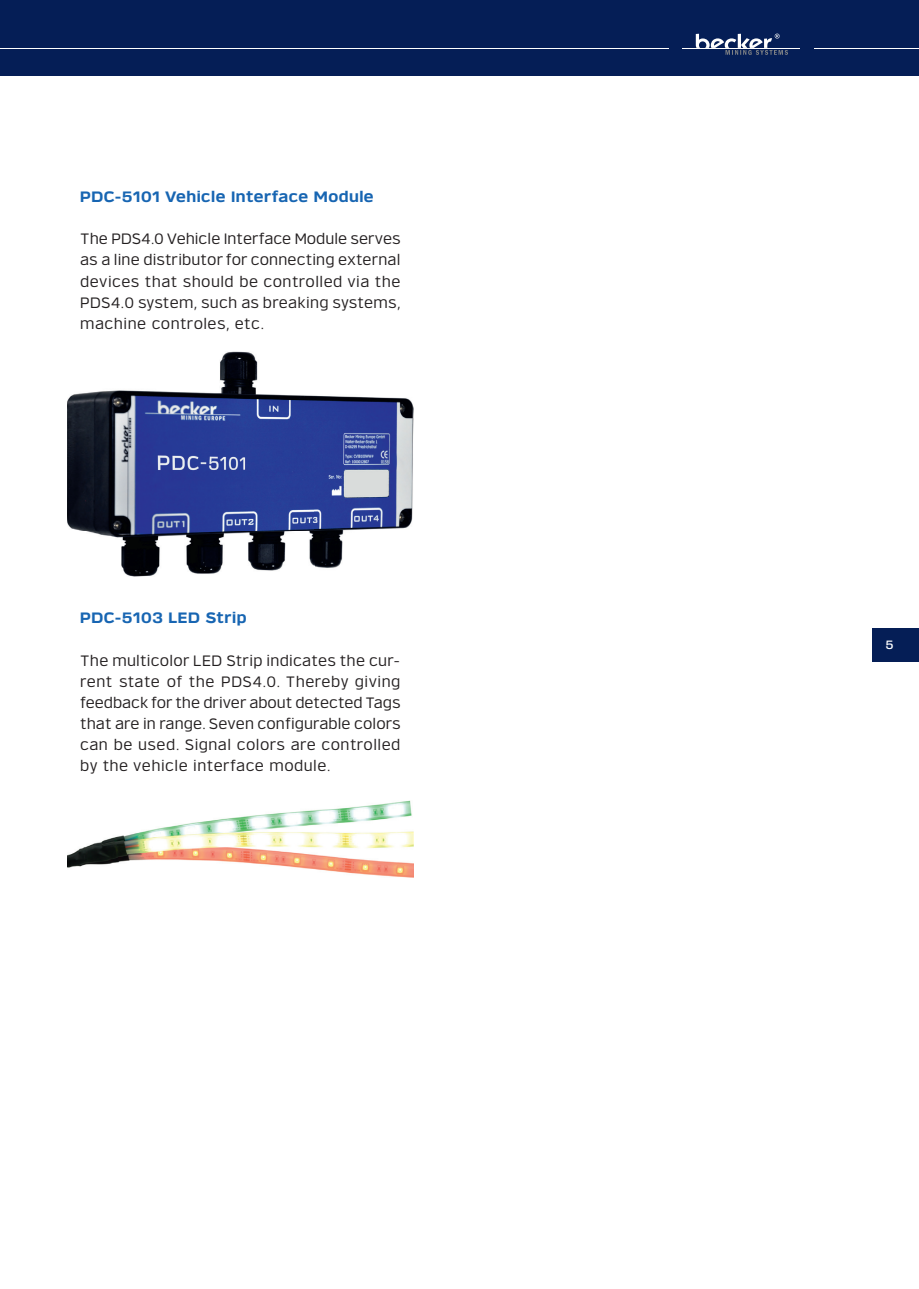
<style>
.page{position:relative;width:919px;height:1289px;background:#fff}
.page>*{position:absolute;margin:0;border:0;box-sizing:border-box;transform-origin:0 0}
.t1{font:15px/21px "Verbatim";letter-spacing:.03em;color:#231f20;text-align:justify}
.t2{font:700 15px "Verbatim";letter-spacing:.03em;color:#1765b2}
.t3{font:500 12px "Verbatim";color:#fff}
</style>
<div class="page">
<div style="left:0;top:0;width:918px;height:76px;background:#051e56"></div>
<hr style="left:682px;top:48px;width:118px;height:1px;background:#fff">
<hr style="left:0;top:48px;width:668px;height:1px;background:#fff">
<hr style="left:814px;top:48px;width:104px;height:1px;background:#fff">
<svg style="left:695px;top:34px;width:93px;height:21px"></svg>
<img style="left:67px;top:352px;width:346px;height:224px">
<img style="left:67px;top:800px;width:346px;height:77px">
<div style="left:872px;top:627px;width:46px;height:34px;background:#051e56"></div>
<p class="t2" style="left:80px;top:188px;width:295px">PDC-5101 Vehicle Interface Module</p>
<p class="t1" style="left:80px;top:229px;width:322px">The PDS4.0 Vehicle Interface Module serves as a line distributor for connecting external devices that should be controlled via the PDS4.0 system, such as breaking systems, machine controles, etc.</p>
<p class="t2" style="left:80px;top:609px;width:168px">PDC-5103 LED Strip</p>
<p class="t1" style="left:80px;top:649px;width:322px">The multicolor LED Strip indicates the cur&shy;rent state of the PDS4.0. Thereby giving feedback for the driver about detected Tags that are in range. Seven configurable colors can be used. Signal colors are controlled by the vehicle interface module.</p>
<p class="t3" style="left:885px;top:638px;width:10px">5</p>
</div>
